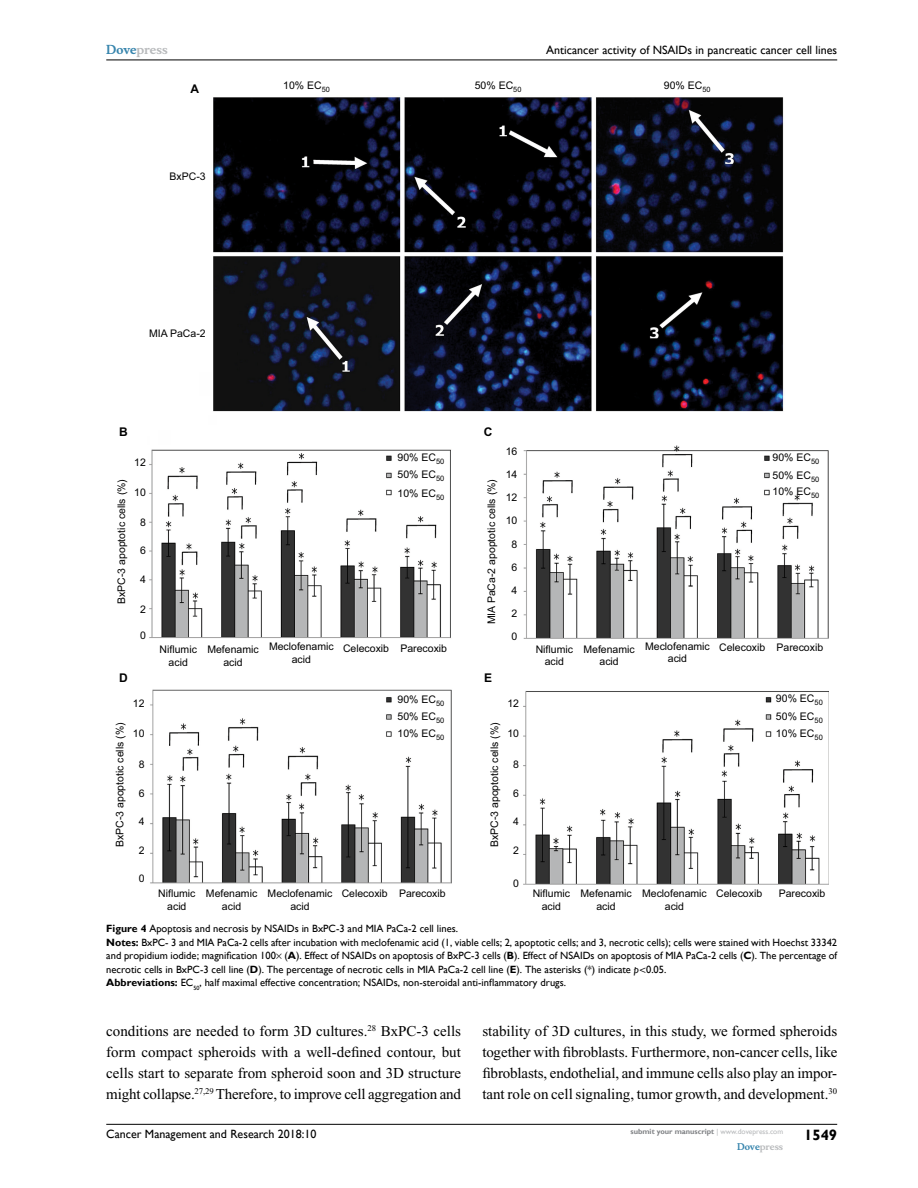
<style>
.page{position:relative;width:918px;height:1188px;background:#fff}
.page>*{position:absolute;margin:0;border:0;box-sizing:border-box;transform-origin:0 0}
.t1{font:15px/21px "Times New Roman";letter-spacing:-.01em;color:#000;text-align:justify}
.t2{font:700 15px "Gill Sans";color:#000}
.t3{font:12px "Gill Sans";color:#000}
.t4{font:700 12px "Musee";color:#b8babc}
.t5{font:700 12px "Arial";color:#000}
.t6{font:10.5px/13.5px "Gill Sans";color:#000}
.t7{font:10.5px/12.6px "Arial";color:#000;text-align:center}
.t8{font:700 9px "Musee";color:#b8babc}
.t9{font:700 7.5px "Gill Sans";color:#808285}
.s1{color:#3785ad}
.s2{font-weight:700}
.s3{font-style:italic}
.s4{font-weight:400;color:#b8babc}
</style>
<div class="page">
<hr style="left:106px;top:1124px;width:731px;height:1px;background:#000">
<hr style="left:106px;top:60px;width:731px;height:1px;background:#000">
<img style="left:149px;top:97px;width:680px;height:788px">
<p class="t4" style="left:106px;top:43px;width:63px"><span class="s1">Dove</span>press</p>
<p class="t5" style="left:190px;top:80px;width:10px">A</p>
<p class="t7" style="left:170px;top:170px;width:38px">BxPC-3</p>
<p class="t7" style="left:149px;top:327px;width:58px">MIA PaCa-2</p>
<p class="t3" style="left:546px;top:43px;width:292px">Anticancer activity of NSAIDs in pancreatic cancer cell lines</p>
<p class="t7" style="left:283px;top:79px;width:48px">10% EC<sub>50</sub></p>
<p class="t7" style="left:475px;top:79px;width:48px">50% EC<sub>50</sub></p>
<p class="t7" style="left:664px;top:79px;width:48px">90% EC<sub>50</sub></p>
<p class="t5" style="left:119px;top:423px;width:10px">B</p>
<p class="t5" style="left:484px;top:423px;width:10px">C</p>
<p class="t7" style="left:506px;top:445px;width:13px">16</p>
<p class="t7" style="left:398px;top:448px;width:48px;line-height:17.7px;text-align:justify">90% EC<sub>50<br></sub>50% EC<sub>50<br></sub>10% EC<sub>50</sub></p>
<p class="t7" style="left:772px;top:449px;width:48px;line-height:16.8px;text-align:justify">90% EC<sub>50<br></sub>50% EC<sub>50<br></sub>10% EC<sub>50</sub></p>
<p class="t7" style="left:134px;top:456px;width:13px">12</p>
<p class="t7" style="left:506px;top:468px;width:13px">14</p>
<p class="t7" style="left:115px;top:604px;width:126px;rotate:-90deg">BxPC-3 apoptotic cells (%)</p>
<p class="t7" style="left:485px;top:624px;width:147px;rotate:-90deg">MIA PaCa-2 apoptotic cells (%)</p>
<p class="t7" style="left:134px;top:486px;width:13px">10</p>
<p class="t7" style="left:506px;top:491px;width:13px">12</p>
<p class="t7" style="left:506px;top:514px;width:13px">10</p>
<p class="t7" style="left:140px;top:516px;width:7px">8</p>
<p class="t7" style="left:512px;top:538px;width:7px">8</p>
<p class="t7" style="left:140px;top:544px;width:7px">6</p>
<p class="t7" style="left:512px;top:561px;width:7px">6</p>
<p class="t7" style="left:140px;top:573px;width:7px">4</p>
<p class="t7" style="left:512px;top:584px;width:7px">4</p>
<p class="t7" style="left:140px;top:602px;width:7px">2</p>
<p class="t7" style="left:512px;top:607px;width:7px">2</p>
<p class="t7" style="left:140px;top:629px;width:7px">0</p>
<p class="t7" style="left:512px;top:630px;width:7px">0</p>
<p class="t7" style="left:160px;top:643px;width:39px">Niflumic acid</p>
<p class="t7" style="left:207px;top:643px;width:53px">Mefenamic acid</p>
<p class="t7" style="left:269px;top:640px;width:66px">Meclofenamic acid</p>
<p class="t7" style="left:343px;top:642px;width:106px">Celecoxib Parecoxib</p>
<p class="t5" style="left:119px;top:669px;width:10px">D</p>
<p class="t5" style="left:484px;top:669px;width:10px">E</p>
<p class="t7" style="left:133px;top:697px;width:13px">12</p>
<p class="t7" style="left:114px;top:847px;width:126px;rotate:-90deg">BxPC-3 apoptotic cells (%)</p>
<p class="t7" style="left:133px;top:727px;width:13px">10</p>
<p class="t7" style="left:139px;top:758px;width:7px">8</p>
<p class="t7" style="left:139px;top:787px;width:7px">6</p>
<p class="t7" style="left:139px;top:815px;width:7px">4</p>
<p class="t7" style="left:139px;top:844px;width:7px">2</p>
<p class="t7" style="left:398px;top:691px;width:48px;line-height:17.1px;text-align:justify">90% EC<sub>50<br></sub>50% EC<sub>50<br></sub>10% EC<sub>50</sub></p>
<p class="t7" style="left:507px;top:697px;width:13px">12</p>
<p class="t7" style="left:488px;top:847px;width:126px;rotate:-90deg">BxPC-3 apoptotic cells (%)</p>
<p class="t7" style="left:507px;top:727px;width:13px">10</p>
<p class="t7" style="left:513px;top:758px;width:7px">8</p>
<p class="t7" style="left:513px;top:787px;width:7px">6</p>
<p class="t7" style="left:513px;top:815px;width:7px">4</p>
<p class="t7" style="left:513px;top:844px;width:7px">2</p>
<p class="t7" style="left:139px;top:872px;width:7px">0</p>
<p class="t7" style="left:513px;top:877px;width:7px">0</p>
<p class="t7" style="left:158px;top:887px;width:39px">Niflumic acid</p>
<p class="t7" style="left:206px;top:887px;width:53px">Mefenamic acid</p>
<p class="t7" style="left:268px;top:887px;width:66px">Meclofenamic acid</p>
<p class="t7" style="left:342px;top:887px;width:106px">Celecoxib Parecoxib</p>
<p class="t7" style="left:536px;top:643px;width:39px">Niflumic acid</p>
<p class="t7" style="left:583px;top:643px;width:53px">Mefenamic acid</p>
<p class="t7" style="left:645px;top:639px;width:66px">Meclofenamic acid</p>
<p class="t7" style="left:719px;top:641px;width:106px">Celecoxib Parecoxib</p>
<p class="t7" style="left:776px;top:690px;width:48px;line-height:17.2px;text-align:justify">90% EC<sub>50<br></sub>50% EC<sub>50<br></sub>10% EC<sub>50</sub></p>
<p class="t7" style="left:533px;top:887px;width:39px">Niflumic acid</p>
<p class="t7" style="left:580px;top:887px;width:53px">Mefenamic acid</p>
<p class="t7" style="left:642px;top:887px;width:66px">Meclofenamic acid</p>
<p class="t7" style="left:716px;top:887px;width:48px">Celecoxib</p>
<p class="t7" style="left:779px;top:887px;width:48px">Parecoxib</p>
<p class="t6" style="left:106px;top:922px;width:732px"><span class="s2">Figure 4</span> Apoptosis and necrosis by NSAIDs in BxPC-3 and MIA PaCa-2 cell lines.<br><span class="s2">Notes:</span> BxPC- 3 and MIA PaCa-2 cells after incubation with meclofenamic acid (1, viable cells; 2, apoptotic cells; and 3, necrotic cells); cells were stained with Hoechst 33342 and propidium iodide; magnification 100 (<span class="s2">A</span>). Effect of NSAIDs on apoptosis of BxPC-3 cells (<span class="s2">B</span>). Effect of NSAIDs on apoptosis of MIA PaCa-2 cells (<span class="s2">C</span>). The percentage of necrotic cells in BxPC-3 cell line (<span class="s2">D</span>). The percentage of necrotic cells in MIA PaCa-2 cell line (<span class="s2">E</span>). The asterisks (*) indicate <span class="s3">p</span> 0.05.<br><span class="s2">Abbreviations:</span> EC<sub>50</sub>, half maximal effective concentration; NSAIDs, non-steroidal anti-inflammatory drugs.</p>
<p class="t1" style="left:106px;top:1021px;width:356px">conditions are needed to form 3D cultures.<sup>28</sup> BxPC-3 cells form compact spheroids with a well-defined contour, but cells start to separate from spheroid soon and 3D structure might collapse.<sup>27,29</sup> Therefore, to improve cell aggregation and</p>
<p class="t1" style="left:482px;top:1021px;width:357px">stability of 3D cultures, in this study, we formed spheroids together with fibroblasts. Furthermore, non-cancer cells, like fibroblasts, endothelial, and immune cells also play an impor&shy;tant role on cell signaling, tumor growth, and development.<sup>30</sup></p>
<p class="t3" style="left:106px;top:1127px;width:212px">Cancer Management and Research 2018:10</p>
<p class="t9" style="left:631px;top:1127px;width:154px">submit your manuscript <span class="s4">| www.dovepress.com</span></p>
<p class="t8" style="left:737px;top:1141px;width:48px"><span class="s1">Dove</span>press</p>
<h1 class="t2" style="left:804px;top:1126px;width:35px">1549</h1>
</div>
